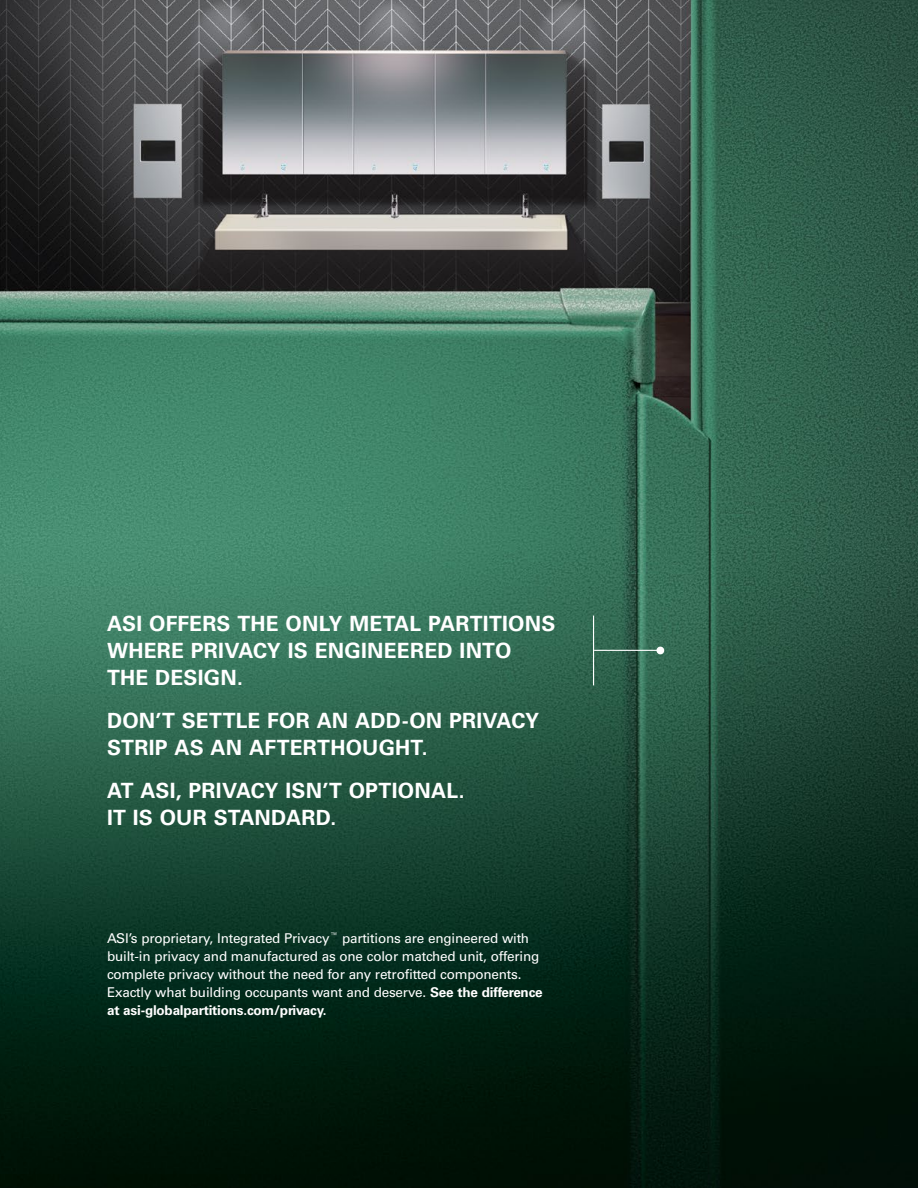
<style>
.page{position:relative;width:918px;height:1188px;background:#fff}
.page>*{position:absolute;margin:0;border:0;box-sizing:border-box;transform-origin:0 0}
.t1{font:700 21px/27px "Univers LT Pro 65";letter-spacing:.01em;color:#fff}
.t2{font:13.5px/18px "Univers LT Pro 55 Roman";letter-spacing:-.015em;color:#fff}
.t3{font:700 13.5px "Univers LT Pro 65";letter-spacing:-.015em;color:#fff}
.s1{font-family:"Univers LT Pro 65";font-weight:700}
</style>
<div class="page">
<img style="left:0;top:0;width:918px;height:1188px">
<hr style="left:594px;top:650px;width:66px;height:1px;background:#fff">
<div style="left:656px;top:647px;width:8px;height:7px;background:#fff;border-radius:50%"></div>
<hr style="left:593px;top:616px;width:1px;height:69px;background:#fff">
<h1 class="t1" style="left:107px;top:609px;width:450px">ASI OFFERS THE ONLY METAL PARTITIONS<br>WHERE PRIVACY IS ENGINEERED INTO<br>THE DESIGN.</h1>
<h1 class="t1" style="left:107px;top:706px;width:434px">DON’T SETTLE FOR AN ADD-ON PRIVACY<br>STRIP AS AN AFTERTHOUGHT.</h1>
<h1 class="t1" style="left:107px;top:776px;width:359px">AT ASI, PRIVACY ISN’T OPTIONAL.<br>IT IS OUR STANDARD.</h1>
<p class="t2" style="left:107px;top:928px;width:437px">ASI’s proprietary, Integrated Privacy <sup>™</sup> partitions are engineered with built-in privacy and manufactured as one color matched unit, offering complete privacy without the need for any retrofitted components.<br>Exactly what building occupants want and deserve. <span class="s1">See the difference</span></p>
<p class="t3" style="left:107px;top:1000px;width:221px">at asi-globalpartitions.com/privacy.</p>
</div>
